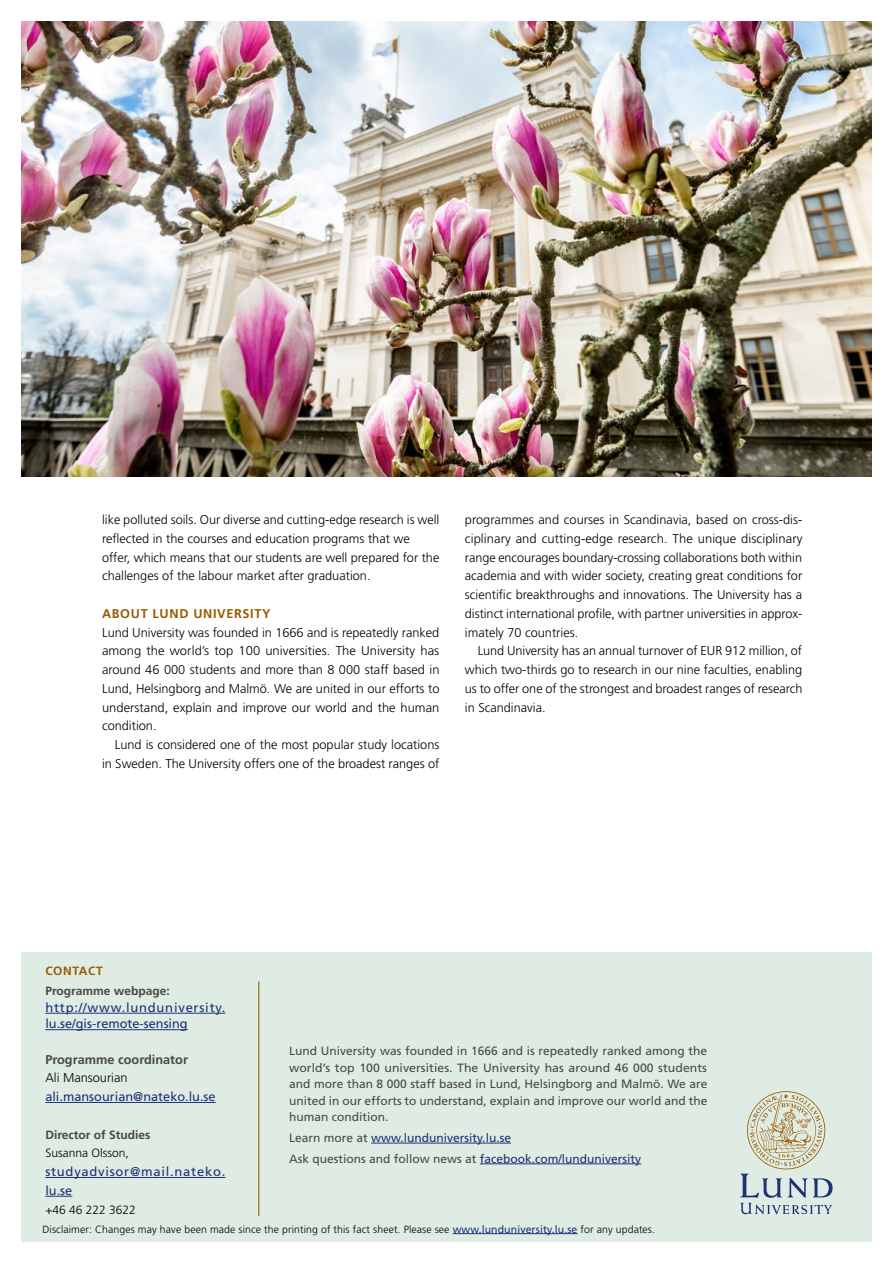
<style>
.page{position:relative;width:893px;height:1263px;background:#fff}
.page>*{position:absolute;margin:0;border:0;box-sizing:border-box;transform-origin:0 0}
.Svart_Brödtext_med_i{font:300 12.75px/18.8px "Frutiger LT Std";color:#000;text-align:justify}
.Svart_Brödtext_utan{font:300 12.75px/18.8px "Frutiger LT Std";color:#000}
.Svart_Brödtext_utan-2{font:12.75px/16.5px "Frutiger LT Std";letter-spacing:.055em;color:#1d3176}
.Svart_Brödtext_utan-3{font:12.75px "Frutiger LT Std";color:#1d3176}
.Svart_Brödtext_utan-4{font:700 12.75px "Frutiger LT Std";color:#4a4941}
.H2_Brons_Underrubrik{font:700 12.75px "Frutiger LT Std";letter-spacing:.05em;color:#9a5b02}
.t1{font:12px/16.5px "Frutiger LT Std";color:#4a4941;text-align:justify}
.t2{font:12px "Frutiger LT Std";color:#1d3176}
.Svart_Brödtext_utan-5{font:700 12px "Frutiger LT Std";color:#4a4941}
.Svart_Brödtext_utan-6{font:300 12px "Frutiger LT Std";color:#000}
.H2_Brons_Underrubrik-2{font:700 12px "Frutiger LT Std";letter-spacing:.05em;color:#9a5b02}
.t3{font:300 10.5px "Frutiger LT Std";letter-spacing:.01em;color:#000}
.s1{color:#4a4941}
.s2{color:#1d3176}
.s3{font-weight:400;color:#1d3176}
</style>
<div class="page">
<img style="left:21px;top:21px;width:851px;height:455px">
<div style="left:21px;top:952px;width:851px;height:290px;background:#deece4"></div>
<hr style="left:258px;top:981px;width:1px;height:235px;background:#9a5b02">
<hr style="left:45px;top:1013px;width:180px;height:1px;background:#1d3176">
<hr style="left:45px;top:1029px;width:143px;height:1px;background:#1d3176">
<hr style="left:45px;top:1102px;width:171px;height:1px;background:#1d3176">
<hr style="left:45px;top:1177px;width:180px;height:1px;background:#1d3176">
<svg style="left:45px;top:1196px;width:27px;height:1px"></svg>
<hr style="left:371px;top:1143px;width:140px;height:1px;background:#1d3176">
<hr style="left:480px;top:1163px;width:161px;height:1px;background:#1d3176">
<hr style="left:453px;top:1233px;width:124px;height:1px;background:#1d3176">
<svg style="left:740px;top:1091px;width:92px;height:123px"></svg>
<p class="Svart_Brödtext_utan" style="left:102px;top:510px;width:339px">like polluted soils. Our diverse and cutting-edge research is well reflected in the courses and education programs that we</p>
<p class="Svart_Brödtext_utan" style="left:102px;top:548px;width:339px">offer, which means that our students are well prepared for the challenges of the labour market after graduation.</p>
<h2 class="H2_Brons_Underrubrik" style="left:102px;top:606px;width:170px">ABOUT LUND UNIVERSITY</h2>
<p class="Svart_Brödtext_utan" style="left:102px;top:623px;width:339px;text-align:justify">Lund University was founded in 1666 and is repeatedly ranked among the world’s top 100 universities. The University has around 46 000 students and more than 8 000 staff based in Lund, Helsingborg and Malmö. We are united in our efforts to understand, explain and improve our world and the human condition.</p>
<p class="Svart_Brödtext_med_i" style="left:102px;top:735px;width:339px;text-align:right">Lund is considered one of the most popular study locations in Sweden. The University offers one of the broadest ranges of</p>
<p class="Svart_Brödtext_med_i" style="left:465px;top:510px;width:339px">programmes and courses in Scandinavia, based on cross-dis&shy;ciplinary and cutting-edge research. The unique disciplinary range encourages boundary-crossing collaborations both within academia and with wider society, creating great conditions for scientific breakthroughs and innovations. The University has a distinct international profile, with partner universities in approx&shy;imately 70 countries.</p>
<p class="Svart_Brödtext_med_i" style="left:465px;top:642px;width:339px;text-indent:13px">Lund University has an annual turnover of EUR 912 million, of which two-thirds go to research in our nine faculties, enabling us to offer one of the strongest and broadest ranges of research in Scandinavia.</p>
<h2 class="H2_Brons_Underrubrik-2" style="left:45px;top:963px;width:59px">CONTACT</h2>
<p class="Svart_Brödtext_utan-5" style="left:45px;top:984px;width:126px">Programme webpage:</p>
<p class="Svart_Brödtext_utan-2" style="left:45px;top:999px;width:182px">http://www.lunduniversity. lu.se/gis-remote-sensing</p>
<p class="Svart_Brödtext_utan-4" style="left:45px;top:1052px;width:144px">Programme coordinator</p>
<p class="Svart_Brödtext_utan" style="left:45px;top:1069px;width:84px">Ali Mansourian</p>
<p class="Svart_Brödtext_utan-3" style="left:45px;top:1089px;width:172px">ali.mansourian@nateko.lu.se</p>
<p class="Svart_Brödtext_utan-5" style="left:45px;top:1127px;width:107px">Director of Studies</p>
<p class="Svart_Brödtext_utan-6" style="left:45px;top:1146px;width:85px">Susanna Olsson,</p>
<p class="Svart_Brödtext_utan-2" style="left:45px;top:1162px;width:181px;line-height:18.8px">studyadvisor@mail.nateko. lu.se</p>
<p class="Svart_Brödtext_utan-6" style="left:45px;top:1203px;width:92px">+46 46 222 3622</p>
<p class="t1" style="left:289px;top:1043px;width:420px">Lund University was founded in 1666 and is repeatedly ranked among the world’s top 100 universities. The University has around 46 000 students and more than 8 000 staff based in Lund, Helsingborg and Malmö. We are united in our efforts to understand, explain and improve our world and the human condition.</p>
<p class="t2" style="left:289px;top:1131px;width:223px"><span class="s1">Learn more at</span> www.lunduniversity.lu.se</p>
<p class="t1" style="left:289px;top:1150px;width:354px">Ask questions and follow news at <span class="s2">facebook.com/lunduniversity</span></p>
<p class="t3" style="left:43px;top:1223px;width:614px">Disclaimer: Changes may have been made since the printing of this fact sheet. Please see <span class="s3">www.lunduniversity.lu.se</span> for any updates.</p>
</div>
